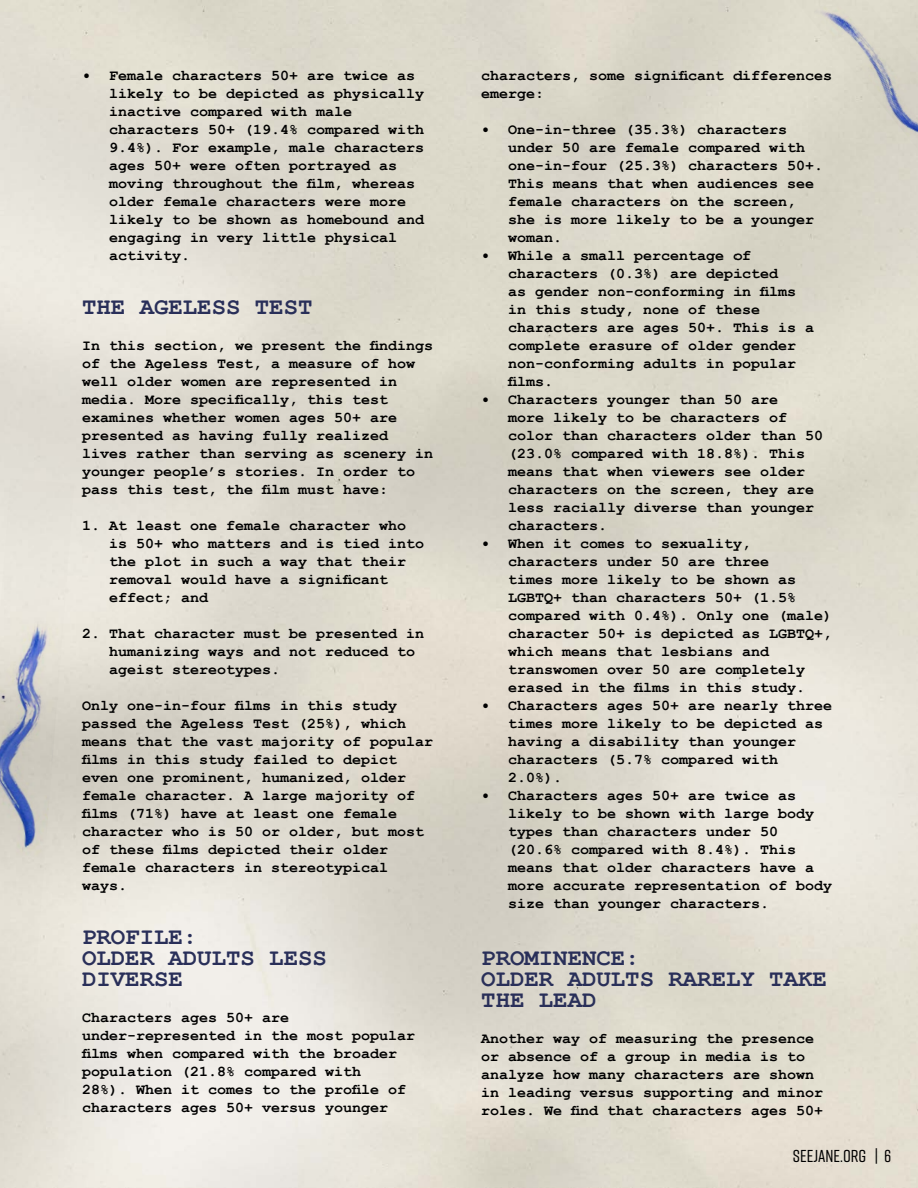
<style>
.page{position:relative;width:918px;height:1188px;background:#fff}
.page>*{position:absolute;margin:0;border:0;box-sizing:border-box;transform-origin:0 0}
.t1{font:700 24px/21px "Courier New";color:#292f59}
.t2{font:500 17.25px "Rift";color:#000}
.t3{font:700 15px/18px "Courier New";color:#000}
</style>
<div class="page">
<img style="left:0;top:0;width:918px;height:1188px">
<img style="left:777px;top:0;width:141px;height:274px">
<img style="left:0;top:479px;width:74px;height:484px">
<p class="t3" style="left:109px;top:66px;width:317px;text-indent:-27px">• Female characters 50+ are twice as likely to be depicted as physically inactive compared with male characters 50+ (19.4% compared with<br>9.4%). For example, male characters ages 50+ were often portrayed as moving throughout the film, whereas older female characters were more likely to be shown as homebound and engaging in very little physical activity.</p>
<h1 class="t1" style="left:82px;top:295px;width:232px">THE AGELESS TEST</h1>
<p class="t3" style="left:82px;top:336px;width:353px">In this section, we present the findings of the Ageless Test, a measure of how well older women are represented in media. More specifically, this test examines whether women ages 50+ are presented as having fully realized lives rather than serving as scenery in younger people’s stories. In order to pass this test, the film must have:</p>
<p class="t3" style="left:109px;top:516px;width:317px;text-indent:-27px">1. At least one female character who is 50+ who matters and is tied into the plot in such a way that their removal would have a significant effect; and</p>
<p class="t3" style="left:109px;top:624px;width:317px;text-indent:-27px">2. That character must be presented in humanizing ways and not reduced to ageist stereotypes.</p>
<p class="t3" style="left:82px;top:696px;width:353px">Only one-in-four films in this study passed the Ageless Test (25%), which means that the vast majority of popular films in this study failed to depict even one prominent, humanized, older female character. A large majority of films (71%) have at least one female character who is 50 or older, but most of these films depicted their older female characters in stereotypical ways.</p>
<h1 class="t1" style="left:82px;top:925px;width:246px">PROFILE:<br>OLDER ADULTS LESS<br>DIVERSE</h1>
<p class="t3" style="left:82px;top:1008px;width:335px">Characters ages 50+ are under-represented in the most popular films when compared with the broader population (21.8% compared with<br>28%). When it comes to the profile of characters ages 50+ versus younger</p>
<p class="t3" style="left:481px;top:66px;width:353px">characters, some significant differences emerge:</p>
<p class="t3" style="left:508px;top:120px;width:317px;text-indent:-27px">• One-in-three (35.3%) characters under 50 are female compared with one-in-four (25.3%) characters 50+.<br>This means that when audiences see female characters on the screen, she is more likely to be a younger woman.</p>
<p class="t3" style="left:508px;top:246px;width:308px;text-indent:-27px">• While a small percentage of characters (0.3%) are depicted<br>as gender non-conforming in films in this study, none of these characters are ages 50+. This is a complete erasure of older gender non-conforming adults in popular films.</p>
<p class="t3" style="left:508px;top:390px;width:317px;text-indent:-27px">• Characters younger than 50 are<br>more likely to be characters of color than characters older than 50 (23.0% compared with 18.8%). This means that when viewers see older characters on the screen, they are less racially diverse than younger characters.</p>
<p class="t3" style="left:508px;top:534px;width:326px;text-indent:-27px">• When it comes to sexuality, characters under 50 are three<br>times more likely to be shown as<br>LGBTQ+ than characters 50+ (1.5% compared with 0.4%). Only one (male) character 50+ is depicted as LGBTQ+, which means that lesbians and transwomen over 50 are completely erased in the films in this study.</p>
<p class="t3" style="left:508px;top:696px;width:326px;text-indent:-27px">• Characters ages 50+ are nearly three times more likely to be depicted as having a disability than younger characters (5.7% compared with<br>2.0%).</p>
<p class="t3" style="left:508px;top:786px;width:326px;text-indent:-27px">• Characters ages 50+ are twice as likely to be shown with large body types than characters under 50 (20.6% compared with 8.4%). This means that older characters have a more accurate representation of body size than younger characters.</p>
<h1 class="t1" style="left:481px;top:946px;width:347px">PROMINENCE:<br>OLDER ADULTS RARELY TAKE<br>THE LEAD</h1>
<p class="t3" style="left:481px;top:1029px;width:344px">Another way of measuring the presence or absence of a group in media is to analyze how many characters are shown in leading versus supporting and minor roles. We find that characters ages 50+</p>
<p class="t2" style="left:793px;top:1144px;width:100px">SEEJANE.ORG | 6</p>
</div>
